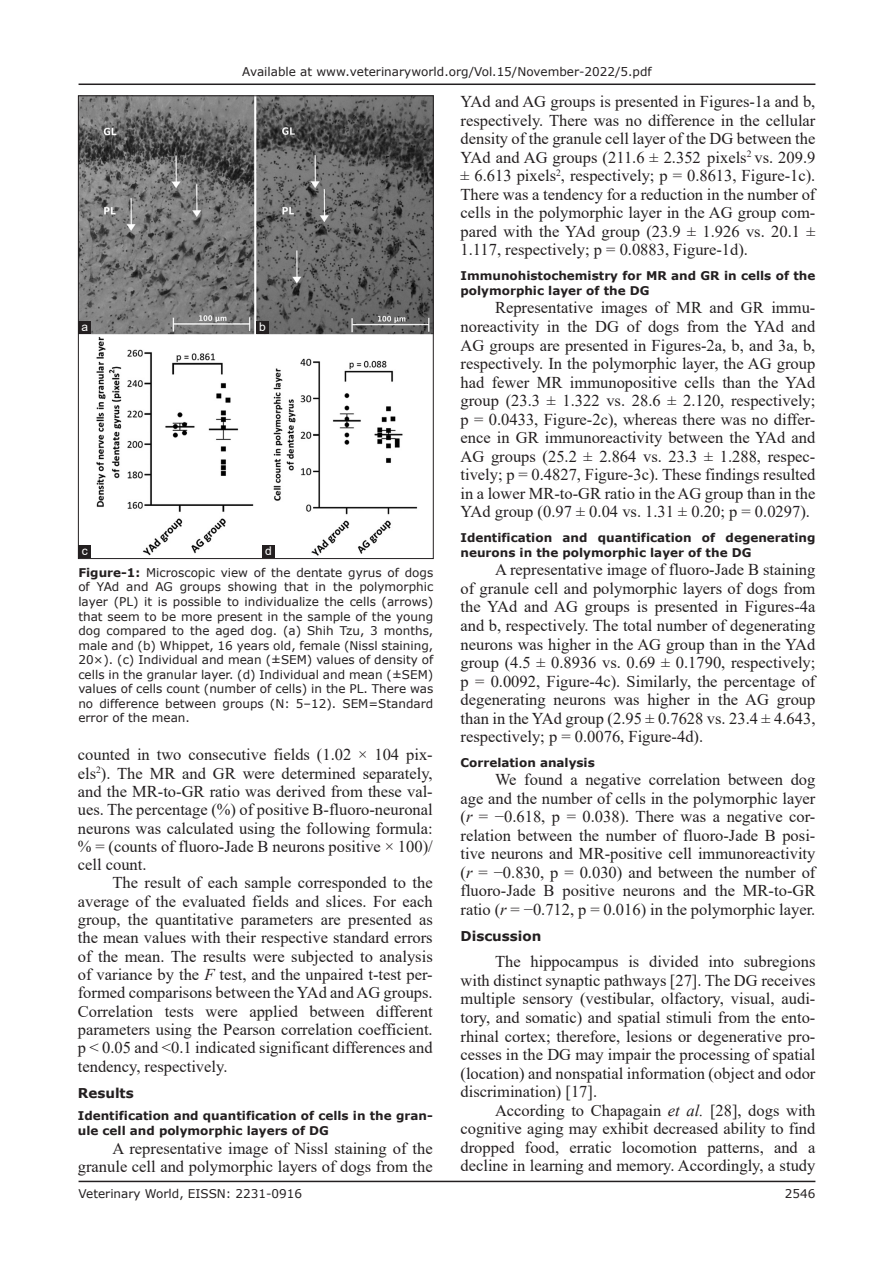
<style>
.page{position:relative;width:894px;height:1263px;background:#fff}
.page>*{position:absolute;margin:0;border:0;box-sizing:border-box;transform-origin:0 0}
.TX{font:16.5px/18.6px "Times New Roman";color:#231f20;text-align:justify}
.t1{font:700 13.5px "Verdana";color:#231f20}
.FGC{font:12px/14.5px "Verdana";color:#231f20;text-align:justify}
.H2_Above_H1{font:700 12px/15.3px "Verdana";color:#231f20}
.LABEL{font:12px "Arial";color:#fff}
.s1{font-style:italic}
.s2{font-weight:700}
</style>
<div class="page">
<hr style="left:78px;top:1180px;width:737px;height:2px;background:#231f20">
<hr style="left:78px;top:83px;width:737px;height:2px;background:#231f20">
<img style="left:80px;top:98px;width:351px;height:459px">
<div style="left:78px;top:321px;width:13px;height:13px;background:#231f20"></div>
<div style="left:256px;top:321px;width:13px;height:13px;background:#231f20"></div>
<div style="left:78px;top:545px;width:13px;height:13px;background:#231f20"></div>
<div style="left:262px;top:545px;width:12px;height:13px;background:#231f20"></div>
<p class="FGC" style="left:242px;top:64px;width:411px">Available at www.veterinaryworld.org/Vol.15/November-2022/5.pdf</p>
<p class="TX" style="left:460px;top:92px;width:356px">YAd and AG groups is presented in Figures-1a and b, respectively. There was no difference in the cellular density of the granule cell layer of the DG between the YAd and AG groups (211.6 ± 2.352 pixels<sup>2</sup> vs. 209.9 ± 6.613 pixels<sup>2</sup>, respectively; p = 0.8613, Figure-1c).<br>There was a tendency for a reduction in the number of cells in the polymorphic layer in the AG group com&shy;pared with the YAd group (23.9 ± 1.926 vs. 20.1 ± 1.117, respectively; p = 0.0883, Figure-1d).</p>
<h2 class="H2_Above_H1" style="left:460px;top:267px;width:356px">Immunohistochemistry for MR and GR in cells of the polymorphic layer of the DG</h2>
<p class="TX" style="left:460px;top:298px;width:356px;text-indent:34px">Representative images of MR and GR immu&shy;noreactivity in the DG of dogs from the YAd and AG groups are presented in Figures-2a, b, and 3a, b, respectively. In the polymorphic layer, the AG group had fewer MR immunopositive cells than the YAd group (23.3 ± 1.322 vs. 28.6 ± 2.120, respectively; p = 0.0433, Figure-2c), whereas there was no differ&shy;ence in GR immunoreactivity between the YAd and AG groups (25.2 ± 2.864 vs. 23.3 ± 1.288, respec&shy;tively; p = 0.4827, Figure-3c). These findings resulted in a lower MR-to-GR ratio in the AG group than in the YAd group (0.97 ± 0.04 vs. 1.31 ± 0.20; p = 0.0297).</p>
<h2 class="H2_Above_H1" style="left:460px;top:529px;width:356px">Identification and quantification of degenerating neurons in the polymorphic layer of the DG</h2>
<p class="TX" style="left:460px;top:560px;width:356px;text-indent:34px">A representative image of fluoro-Jade B staining of granule cell and polymorphic layers of dogs from the YAd and AG groups is presented in Figures-4a and b, respectively. The total number of degenerating neurons was higher in the AG group than in the YAd group (4.5 ± 0.8936 vs. 0.69 ± 0.1790, respectively; p = 0.0092, Figure-4c). Similarly, the percentage of degenerating neurons was higher in the AG group than in the YAd group (2.95 ± 0.7628 vs. 23.4 ± 4.643, respectively; p = 0.0076, Figure-4d).</p>
<h2 class="H2_Above_H1" style="left:460px;top:754px;width:136px">Correlation analysis</h2>
<p class="TX" style="left:460px;top:769px;width:356px;text-indent:34px">We found a negative correlation between dog age and the number of cells in the polymorphic layer (<span class="s1">r</span> = −0.618, p = 0.038). There was a negative cor&shy;relation between the number of fluoro-Jade B posi&shy;tive neurons and MR-positive cell immunoreactivity (<span class="s1">r</span> = −0.830, p = 0.030) and between the number of fluoro-Jade B positive neurons and the MR-to-GR ratio (<span class="s1">r</span> = −0.712, p = 0.016) in the polymorphic layer.</p>
<h1 class="t1" style="left:460px;top:927px;width:82px">Discussion</h1>
<p class="TX" style="left:460px;top:952px;width:356px;text-indent:34px">The hippocampus is divided into subregions with distinct synaptic pathways [27]. The DG receives multiple sensory (vestibular, olfactory, visual, audi&shy;tory, and somatic) and spatial stimuli from the ento&shy;rhinal cortex; therefore, lesions or degenerative pro&shy;cesses in the DG may impair the processing of spatial (location) and nonspatial information (object and odor discrimination) [17].</p>
<p class="TX" style="left:460px;top:1100px;width:356px;text-indent:34px">According to Chapagain <span class="s1">et al.</span> [28], dogs with cognitive aging may exhibit decreased ability to find dropped food, erratic locomotion patterns, and a decline in learning and memory. Accordingly, a study</p>
<p class="LABEL" style="left:82px;top:318px;width:8px">a</p>
<p class="LABEL" style="left:259px;top:318px;width:8px">b</p>
<p class="LABEL" style="left:82px;top:542px;width:7px">c</p>
<p class="LABEL" style="left:265px;top:542px;width:8px">d</p>
<p class="FGC" style="left:78px;top:565px;width:356px"><span class="s2">Figure-1:</span> Microscopic view of the dentate gyrus of dogs of YAd and AG groups showing that in the polymorphic layer (PL) it is possible to individualize the cells (arrows) that seem to be more present in the sample of the young dog compared to the aged dog. (a) Shih Tzu, 3 months, male and (b) Whippet, 16 years old, female (Nissl staining, 20×). (c) Individual and mean (±SEM) values of density of cells in the granular layer. (d) Individual and mean (±SEM) values of cells count (number of cells) in the PL. There was no difference between groups (N: 5–12). SEM=Standard error of the mean.</p>
<p class="TX" style="left:78px;top:745px;width:356px">counted in two consecutive fields (1.02 × 104 pix&shy;els<sup>2</sup>). The MR and GR were determined separately, and the MR-to-GR ratio was derived from these val&shy;ues. The percentage (%) of positive B-fluoro-neuronal neurons was calculated using the following formula: % = (counts of fluoro-Jade B neurons positive × 100)/ cell count.</p>
<p class="TX" style="left:78px;top:873px;width:356px;text-indent:34px">The result of each sample corresponded to the average of the evaluated fields and slices. For each group, the quantitative parameters are presented as the mean values with their respective standard errors of the mean. The results were subjected to analysis of variance by the <span class="s1">F</span> test, and the unpaired t-test per&shy;formed comparisons between the YAd and AG groups.<br>Correlation tests were applied between different parameters using the Pearson correlation coefficient. p &lt; 0.05 and &lt;0.1 indicated significant differences and tendency, respectively.</p>
<h1 class="t1" style="left:78px;top:1083px;width:57px">Results</h1>
<p class="H2_Above_H1" style="left:78px;top:1108px;width:356px">Identification and quantification of cells in the gran&shy;ule cell and polymorphic layers of DG</p>
<p class="TX" style="left:78px;top:1138px;width:356px;text-align:right">A representative image of Nissl staining of the granule cell and polymorphic layers of dogs from the</p>
<p class="FGC" style="left:78px;top:1186px;width:225px">Veterinary World, EISSN: 2231-0916</p>
<p class="FGC" style="left:784px;top:1186px;width:32px">2546</p>
</div>
